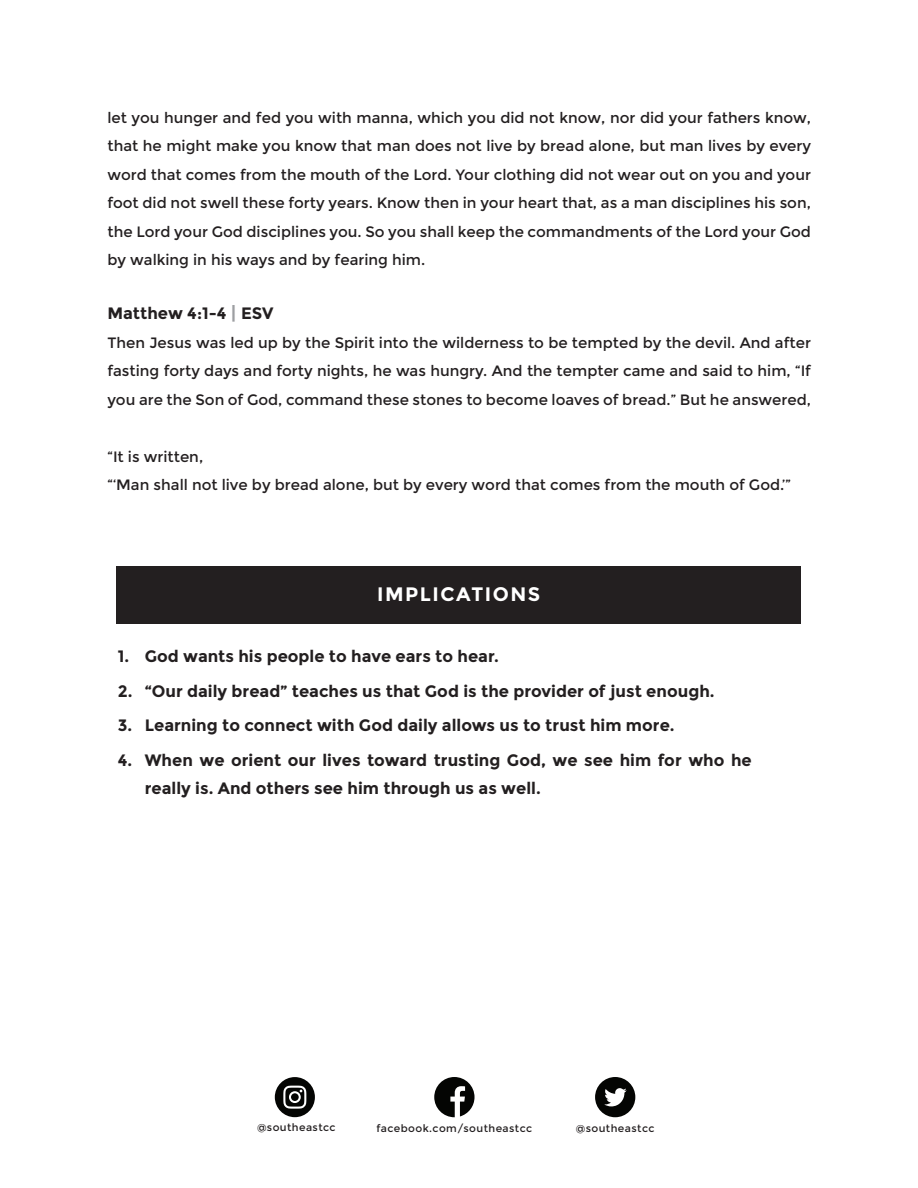
<style>
.page{position:relative;width:918px;height:1188px;background:#fff}
.page>*{position:absolute;margin:0;border:0;box-sizing:border-box;transform-origin:0 0}
.t1{font:700 19.5px "Montserrat";letter-spacing:.08em;color:#fff}
.t2{font:700 16.5px/28.5px "Montserrat";color:#231f20}
.t3{font:15px/28.5px "Montserrat";color:#231f20;text-align:justify}
.t4{font:10.5px "Montserrat";letter-spacing:.04em;color:#231f20}
.s1{font-size:18px;color:#9d9fa2}
</style>
<div class="page">
<div style="left:116px;top:566px;width:685px;height:58px;background:#231f20"></div>
<svg style="left:275px;top:1077px;width:40px;height:40px"></svg>
<svg style="left:434px;top:1077px;width:41px;height:40px"></svg>
<svg style="left:595px;top:1077px;width:40px;height:40px"></svg>
<p class="t3" style="left:107px;top:103px;width:705px">let you hunger and fed you with manna, which you did not know, nor did your fathers know, that he might make you know that man does not live by bread alone, but man lives by every word that comes from the mouth of the Lord. Your clothing did not wear out on you and your foot did not swell these forty years. Know then in your heart that, as a man disciplines his son, the Lord your God disciplines you. So you shall keep the commandments of the Lord your God by walking in his ways and by fearing him.</p>
<p class="t2" style="left:107px;top:299px;width:168px">Matthew 4:1-4 <span class="s1">|</span> ESV</p>
<p class="t3" style="left:107px;top:328px;width:705px">Then Jesus was led up by the Spirit into the wilderness to be tempted by the devil. And after fasting forty days and forty nights, he was hungry. And the tempter came and said to him, “If you are the Son of God, command these stones to become loaves of bread.” But he answered,</p>
<p class="t3" style="left:107px;top:442px;width:685px">“It is written,<br>“‘Man shall not live by bread alone, but by every word that comes from the mouth of God.’”</p>
<h1 class="t1" style="left:377px;top:583px;width:165px">IMPLICATIONS</h1>
<p class="t2" style="left:118px;top:642px;width:383px">1. God wants his people to have ears to hear.</p>
<p class="t2" style="left:118px;top:677px;width:598px">2. “Our daily bread” teaches us that God is the provider of just enough.</p>
<p class="t2" style="left:118px;top:711px;width:558px">3. Learning to connect with God daily allows us to trust him more.</p>
<p class="t2" style="left:145px;top:746px;width:609px;text-indent:-27px">4. When we orient our lives toward trusting God, we see him for who he really is. And others see him through us as well.</p>
<p class="t4" style="left:257px;top:1121px;width:80px">@southeastcc</p>
<p class="t4" style="left:376px;top:1122px;width:157px">facebook.com/southeastcc</p>
<p class="t4" style="left:576px;top:1122px;width:80px">@southeastcc</p>
</div>
